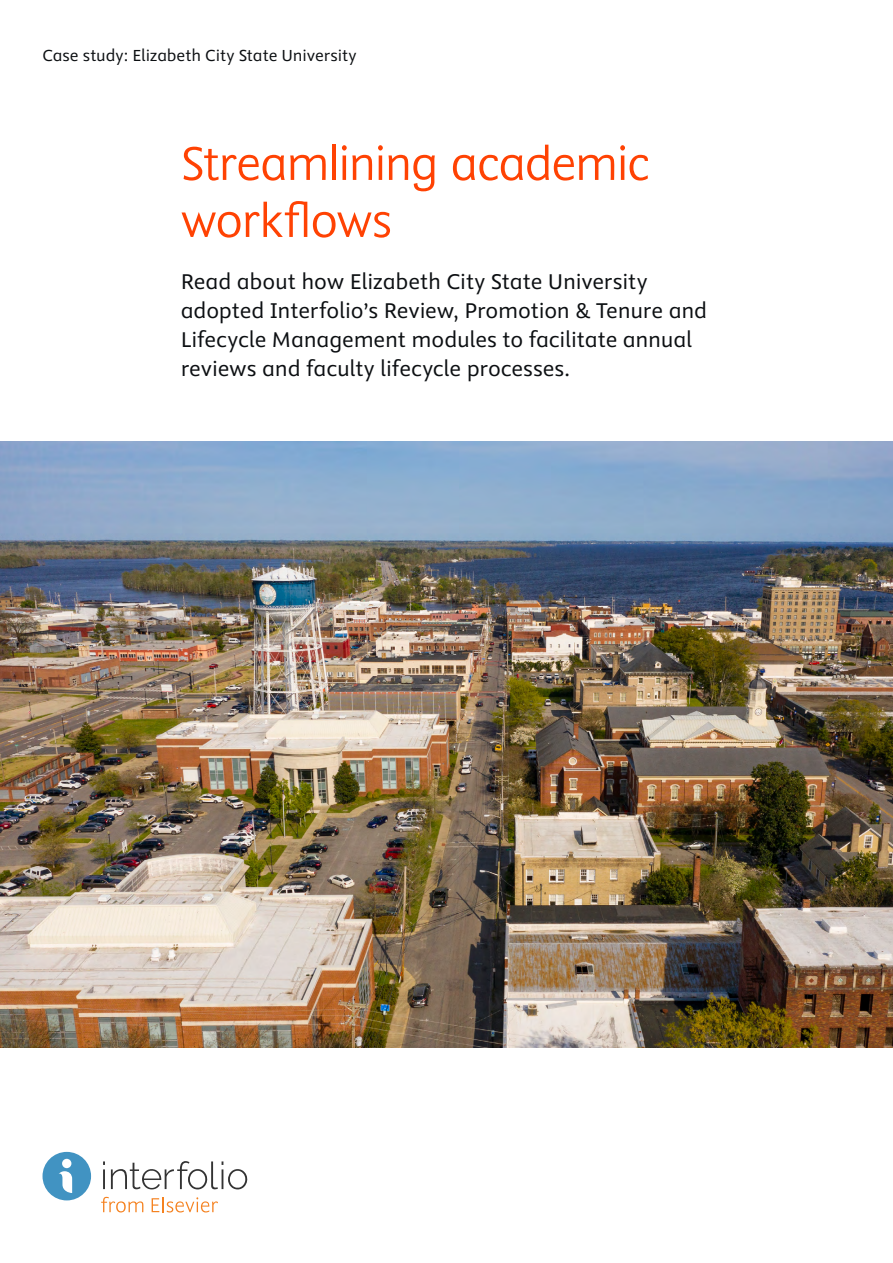
<style>
.page{position:relative;width:893px;height:1263px;background:#fff}
.page>*{position:absolute;margin:0;border:0;box-sizing:border-box;transform-origin:0 0}
.t1{font:300 54px/57px "Elsevier Display";letter-spacing:-.02em;color:#ff4203}
.t2{font:24px/28.8px "Elsevier Sans";letter-spacing:-.01em;color:#0c0f12}
.t3{font:18px "Elsevier Sans";letter-spacing:-.01em;color:#0c0f12}
</style>
<div class="page">
<svg style="left:101px;top:1197px;width:42px;height:15px"></svg>
<svg style="left:152px;top:1197px;width:66px;height:15px"></svg>
<div style="left:43px;top:1152px;width:48px;height:48px;background:#4193c2;border-radius:50%"></div>
<svg style="left:59px;top:1171px;width:13px;height:22px"></svg>
<div style="left:62px;top:1159px;width:9px;height:9px;background:#fff;border-radius:50%"></div>
<svg style="left:103px;top:1161px;width:2px;height:28px"></svg>
<svg style="left:111px;top:1161px;width:136px;height:28px"></svg>
<img style="left:0;top:442px;width:893px;height:605px">
<p class="t3" style="left:43px;top:46px;width:316px">Case study: Elizabeth City State University</p>
<h1 class="t1" style="left:181px;top:134px;width:470px">Streamlining academic workflows</h1>
<p class="t2" style="left:181px;top:268px;width:528px">Read about how Elizabeth City State University adopted Interfolio’s Review, Promotion &amp; Tenure and Lifecycle Management modules to facilitate annual reviews and faculty lifecycle processes.</p>
</div>
